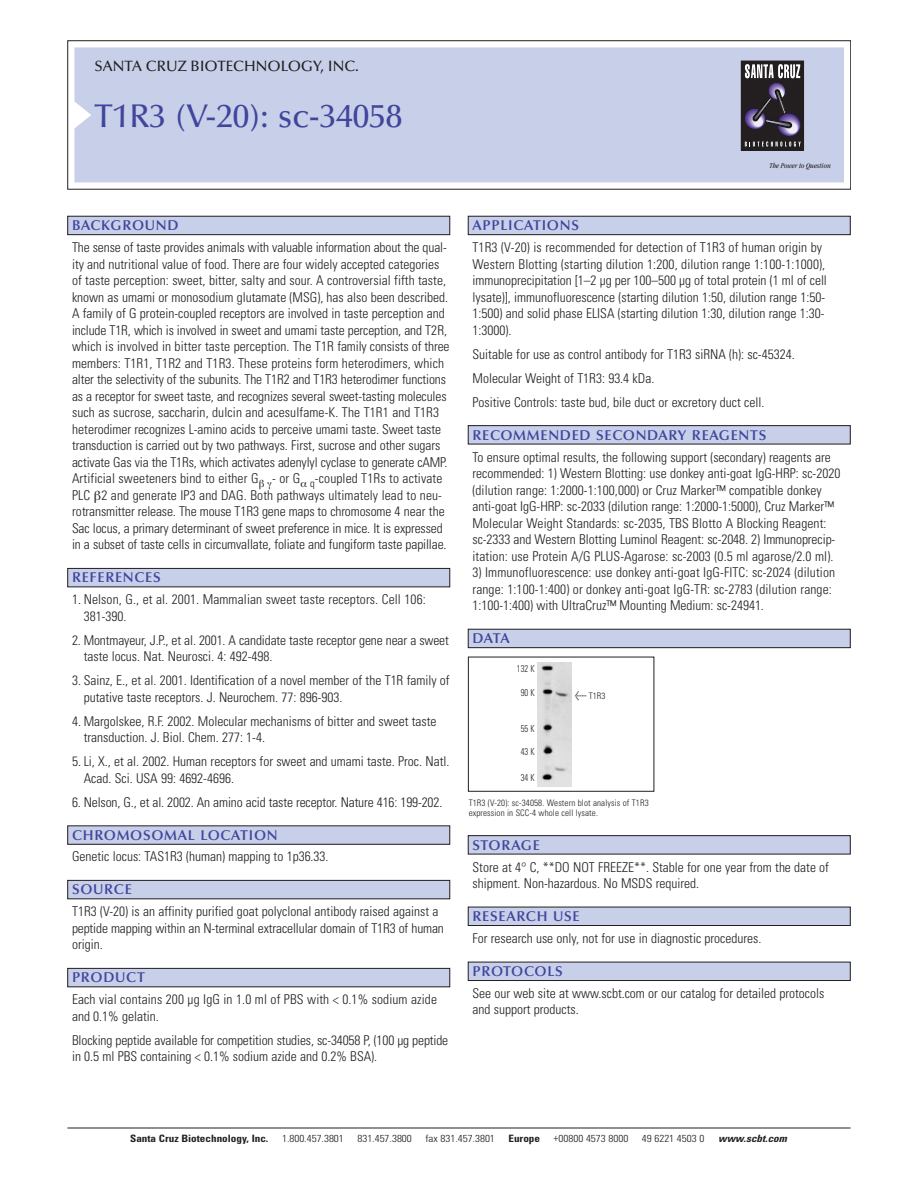
<style>
.page{position:relative;width:918px;height:1188px;background:#fff}
.page>*{position:absolute;margin:0;border:0;box-sizing:border-box;transform-origin:0 0}
.t1{font:500 33px "Optima";color:#41459c}
.t2{font:500 15px "Optima";color:#231f20}
.t3{font:600 14.25px "Optima";letter-spacing:.05em;color:#41459c}
.t4{font:300 condensed 13.5px/16.5px "Univers";color:#231f20}
.t5{font:300 condensed 10.2px "Univers";color:#231f20;scale:1.1 1}
.t6{font:700 condensed 10.2px "Univers";color:#231f20;scale:1.1 1}
.t7{font:italic 700 condensed 10.2px "Univers";color:#231f20;scale:1.1 1}
.t8{font:300 condensed 9.75px "Univers";color:#231f20;scale:.87 1}
.t9{font:300 condensed 9px/10.5px "Univers";letter-spacing:.015em;color:#231f20}
.t10{font:italic condensed 7.5px "Garamond";color:#231f20}
.s1{font-family:"Meta Plus";font-weight:400;font-stretch:normal;font-size:10.5px}
</style>
<div class="page">
<div style="left:468px;top:962px;width:382px;height:19px;background:#c7cfe9"></div>
<div style="left:468px;top:962px;width:382px;height:19px;border:1px solid #231f20"></div>
<div style="left:468px;top:907px;width:382px;height:19px;background:#c7cfe9"></div>
<div style="left:468px;top:907px;width:382px;height:19px;border:1px solid #231f20"></div>
<div style="left:468px;top:836px;width:382px;height:18px;background:#c7cfe9"></div>
<div style="left:468px;top:835px;width:382px;height:19px;border:1px solid #231f20"></div>
<div style="left:468px;top:629px;width:382px;height:19px;background:#c7cfe9"></div>
<div style="left:468px;top:629px;width:382px;height:19px;border:1px solid #231f20"></div>
<div style="left:468px;top:426px;width:382px;height:18px;background:#c7cfe9"></div>
<div style="left:468px;top:425px;width:382px;height:19px;border:1px solid #231f20"></div>
<div style="left:468px;top:216px;width:382px;height:19px;background:#c7cfe9"></div>
<div style="left:468px;top:216px;width:382px;height:19px;border:1px solid #231f20"></div>
<div style="left:74px;top:47px;width:770px;height:135px;background:#c7cfe9"></div>
<div style="left:741px;top:61px;width:62px;height:89px;background:#231f20"></div>
<div style="left:741px;top:61px;width:63px;height:90px;border:1px solid #231f20"></div>
<svg style="left:741px;top:64px;width:64px;height:83px"></svg>
<hr style="left:68px;top:1128px;width:782px;height:1px;background:#231f20">
<div style="left:68px;top:216px;width:382px;height:19px;background:#c7cfe9"></div>
<div style="left:68px;top:216px;width:382px;height:19px;border:1px solid #231f20"></div>
<div style="left:68px;top:568px;width:382px;height:19px;background:#c7cfe9"></div>
<div style="left:68px;top:568px;width:382px;height:19px;border:1px solid #231f20"></div>
<div style="left:68px;top:968px;width:382px;height:19px;background:#c7cfe9"></div>
<div style="left:68px;top:968px;width:382px;height:19px;border:1px solid #231f20"></div>
<div style="left:68px;top:880px;width:382px;height:19px;background:#c7cfe9"></div>
<div style="left:68px;top:880px;width:382px;height:19px;border:1px solid #231f20"></div>
<div style="left:68px;top:826px;width:382px;height:18px;background:#c7cfe9"></div>
<div style="left:68px;top:826px;width:382px;height:19px;border:1px solid #231f20"></div>
<div style="left:468px;top:657px;width:186px;height:135px;border:1px solid #231f20"></div>
<img style="left:538px;top:662px;width:33px;height:124px">
<p class="t2" style="left:94px;top:60px;width:266px">SANTA CRUZ BIOTECHNOLOGY, INC.</p>
<h1 class="t1" style="left:94px;top:103px;width:309px">T1R3 (V-20): sc-34058</h1>
<p class="t10" style="left:769px;top:163px;width:63px">The Power to Question</p>
<p class="t3" style="left:72px;top:220px;width:108px">BACKGROUND</p>
<p class="t4" style="left:72px;top:241px;width:379px">The sense of taste provides animals with valuable information about the qual&shy;ity and nutritional value of food. There are four widely accepted categories of taste perception: sweet, bitter, salty and sour. A controversial fifth taste, known as umami or monosodium glutamate (MSG), has also been described.<br>A family of G protein-coupled receptors are involved in taste perception and include T1R, which is involved in sweet and umami taste perception, and T2R, which is involved in bitter taste perception. The T1R family consists of three members: T1R1, T1R2 and T1R3. These proteins form heterodimers, which alter the selectivity of the subunits. The T1R2 and T1R3 heterodimer functions as a receptor for sweet taste, and recognizes several sweet-tasting molecules such as sucrose, saccharin, dulcin and acesulfame-K. The T1R1 and T1R3 heterodimer recognizes L-amino acids to perceive umami taste. Sweet taste transduction is carried out by two pathways. First, sucrose and other sugars activate Gas via the T1Rs, which activates adenylyl cyclase to generate cAMP.<br>Artificial sweeteners bind to either G - or G <sub>q</sub>-coupled T1Rs to activate PLC 2 and generate IP3 and DAG. Both pathways ultimately lead to neu&shy;rotransmitter release. The mouse T1R3 gene maps to chromosome 4 near the Sac locus, a primary determinant of sweet preference in mice. It is expressed in a subset of taste cells in circumvallate, foliate and fungiform taste papillae.</p>
<p class="t3" style="left:72px;top:571px;width:90px">REFERENCES</p>
<p class="t4" style="left:84px;top:592px;width:344px;text-indent:-12px">1. Nelson, G., et al. 2001. Mammalian sweet taste receptors. Cell 106:<br>381-390.</p>
<p class="t4" style="left:84px;top:633px;width:367px;text-indent:-12px">2. Montmayeur, J.P., et al. 2001. A candidate taste receptor gene near a sweet taste locus. Nat. Neurosci. 4: 492-498.</p>
<p class="t4" style="left:84px;top:673px;width:368px;text-indent:-12px">3. Sainz, E., et al. 2001. Identification of a novel member of the T1R family of putative taste receptors. J. Neurochem. 77: 896-903.</p>
<p class="t4" style="left:84px;top:714px;width:354px;text-indent:-12px">4. Margolskee, R.F. 2002. Molecular mechanisms of bitter and sweet taste transduction. J. Biol. Chem. 277: 1-4.</p>
<p class="t4" style="left:84px;top:754px;width:367px;text-indent:-12px">5. Li, X., et al. 2002. Human receptors for sweet and umami taste. Proc. Natl.<br>Acad. Sci. USA 99: 4692-4696.</p>
<p class="t4" style="left:72px;top:795px;width:372px">6. Nelson, G., et al. 2002. An amino acid taste receptor. Nature 416: 199-202.</p>
<p class="t3" style="left:72px;top:829px;width:207px">CHROMOSOMAL LOCATION</p>
<p class="t4" style="left:72px;top:850px;width:258px">Genetic locus: TAS1R3 (human) mapping to 1p36.33.</p>
<p class="t3" style="left:72px;top:884px;width:61px">SOURCE</p>
<p class="t4" style="left:72px;top:905px;width:373px">T1R3 (V-20) is an affinity purified goat polyclonal antibody raised against a peptide mapping within an N-terminal extracellular domain of T1R3 of human origin.</p>
<p class="t3" style="left:72px;top:972px;width:74px">PRODUCT</p>
<p class="t4" style="left:72px;top:993px;width:367px">Each vial contains 200 µg IgG in 1.0 ml of PBS with &lt; 0.1% sodium azide and 0.1% gelatin.</p>
<p class="t4" style="left:72px;top:1033px;width:378px">Blocking peptide available for competition studies, sc-34058 P, (100 µg peptide in 0.5 ml PBS containing &lt; 0.1% sodium azide and 0.2% BSA).</p>
<p class="t3" style="left:473px;top:220px;width:108px">APPLICATIONS</p>
<p class="t4" style="left:473px;top:241px;width:356px">T1R3 (V-20) is recommended for detection of T1R3 of human origin by Western Blotting (starting dilution 1:200, dilution range 1:100-1:1000), immunoprecipitation [1–2 µg per 100–500 µg of total protein (1 ml of cell lysate)], immunofluorescence (starting dilution 1:50, dilution range 1:50- 1:500) and solid phase ELISA (starting dilution 1:30, dilution range 1:30- 1:3000).</p>
<p class="t4" style="left:473px;top:343px;width:324px;line-height:24px">Suitable for use as control antibody for T1R3 siRNA (h): sc-45324.<br>Molecular Weight of T1R3: 93.4 kDa.<br>Positive Controls: taste bud, bile duct or excretory duct cell.</p>
<p class="t3" style="left:473px;top:429px;width:295px">RECOMMENDED SECONDARY REAGENTS</p>
<p class="t4" style="left:473px;top:450px;width:369px">To ensure optimal results, the following support (secondary) reagents are recommended: 1) Western Blotting: use donkey anti-goat IgG-HRP: sc-2020 (dilution range: 1:2000-1:100,000) or Cruz Marker™ compatible donkey anti-goat IgG-HRP: sc-2033 (dilution range: 1:2000-1:5000), Cruz Marker™ Molecular Weight Standards: sc-2035, TBS Blotto A Blocking Reagent: sc-2333 and Western Blotting Luminol Reagent: sc-2048. 2) Immunoprecip&shy;itation: use Protein A/G PLUS-Agarose: sc-2003 (0.5 ml agarose/2.0 ml).</p>
<p class="t4" style="left:473px;top:565px;width:364px">3) Immunofluorescence: use donkey anti-goat IgG-FITC: sc-2024 (dilution range: 1:100-1:400) or donkey anti-goat IgG-TR: sc-2783 (dilution range:<br>1:100-1:400) with UltraCruz™ Mounting Medium: sc-24941.</p>
<p class="t3" style="left:473px;top:632px;width:39px">DATA</p>
<p class="t8" style="left:517px;top:665px;width:22px">132 K</p>
<p class="t8" style="left:521px;top:689px;width:18px">90 K</p>
<p class="t8" style="left:521px;top:725px;width:18px">55 K</p>
<p class="t8" style="left:521px;top:748px;width:18px">43 K</p>
<p class="t8" style="left:521px;top:774px;width:18px">34 K</p>
<p class="t9" style="left:575px;top:691px;width:32px"><span class="s1">&lt;</span> T1R3</p>
<p class="t9" style="left:469px;top:798px;width:182px">T1R3 (V-20): sc-34058. Western blot analysis of T1R3 expression in SCC-4 whole cell lysate.</p>
<p class="t3" style="left:473px;top:839px;width:69px">STORAGE</p>
<p class="t4" style="left:473px;top:860px;width:358px">Store at 4° C, **DO NOT FREEZE**. Stable for one year from the date of shipment. Non-hazardous. No MSDS required.</p>
<p class="t3" style="left:473px;top:910px;width:109px">RESEARCH USE</p>
<p class="t4" style="left:473px;top:931px;width:290px">For research use only, not for use in diagnostic procedures.</p>
<p class="t3" style="left:473px;top:965px;width:92px">PROTOCOLS</p>
<p class="t4" style="left:473px;top:986px;width:353px">See our web site at www.scbt.com or our catalog for detailed protocols and support products.</p>
<p class="t6" style="left:130px;top:1135px;width:127px">Santa Cruz Biotechnology, Inc.</p>
<p class="t5" style="left:282px;top:1135px;width:58px">1.800.457.3801</p>
<p class="t5" style="left:357px;top:1135px;width:51px">831.457.3800</p>
<p class="t5" style="left:425px;top:1135px;width:65px">fax 831.457.3801</p>
<p class="t6" style="left:508px;top:1135px;width:30px">Europe</p>
<p class="t5" style="left:554px;top:1135px;width:69px">+00800 4573 8000</p>
<p class="t5" style="left:642px;top:1135px;width:58px">49 6221 4503 0</p>
<p class="t7" style="left:718px;top:1135px;width:66px">www.scbt.com</p>
</div>
